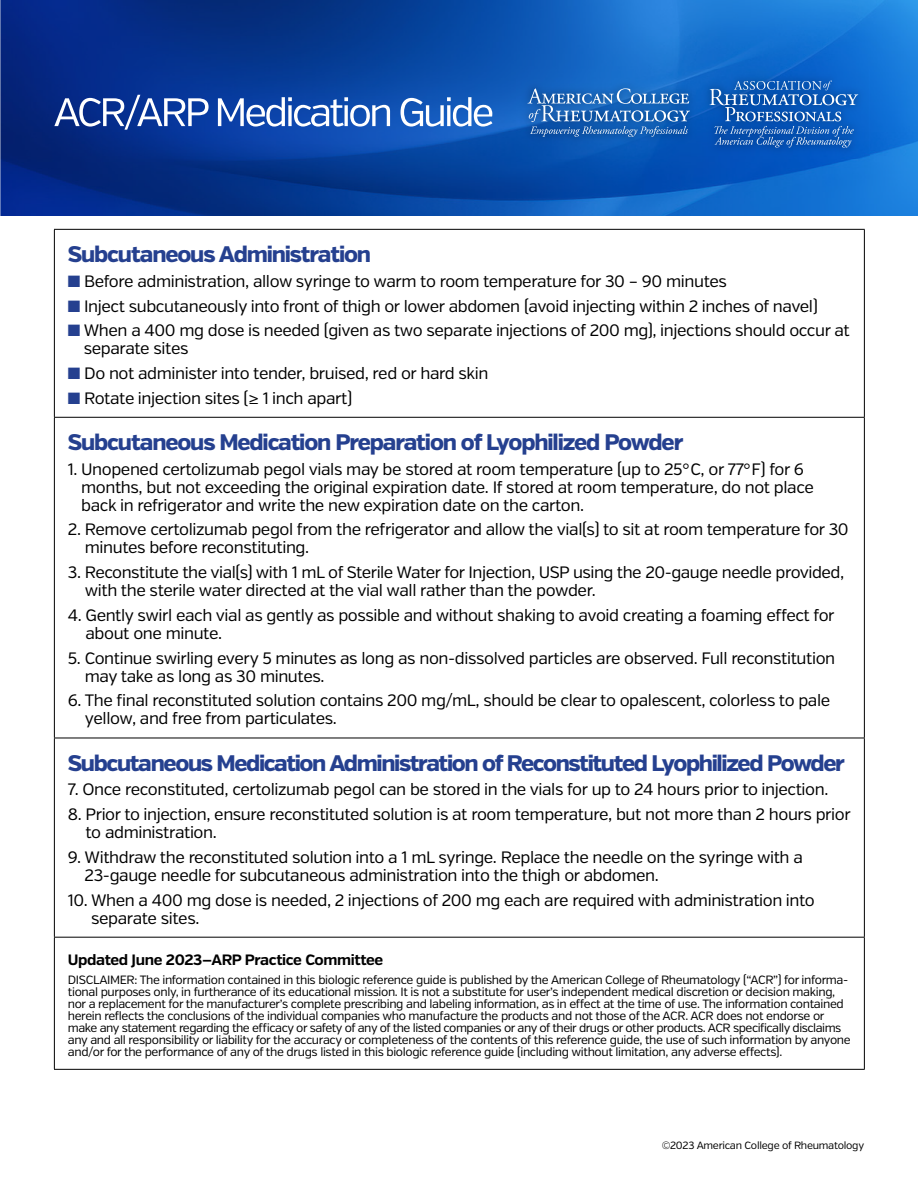
<style>
.page{position:relative;width:918px;height:1188px;background:#fff}
.page>*{position:absolute;margin:0;border:0;box-sizing:border-box;transform-origin:0 0}
.t1{font:800 22.5px "Verb";letter-spacing:-.06em;color:#25408f}
.t2{font:16.5px/18px "Verb";letter-spacing:-.025em;color:#000}
.t3{font:700 15px "Verb";letter-spacing:-.025em;color:#000}
.t4{font:12px/12px "Verb";letter-spacing:-.03em;color:#000}
.t5{font:10.5px "Verb";letter-spacing:-.025em;color:#000}
.s1{color:#25408f}
</style>
<div class="page">
<img style="left:0;top:0;width:918px;height:216px">
<img style="left:516px;top:69px;width:353px;height:90px">
<svg style="left:528px;top:88px;width:162px;height:49px;background:#3977be"></svg>
<svg style="left:710px;top:81px;width:148px;height:67px;background:#2c6dbe"></svg>
<svg style="left:54px;top:95px;width:155px;height:35px"></svg>
<svg style="left:218px;top:97px;width:172px;height:30px"></svg>
<svg style="left:401px;top:97px;width:91px;height:30px"></svg>
<hr style="left:54px;top:229px;width:811px;height:1px;background:#000">
<hr style="left:54px;top:230px;width:1px;height:187px;background:#000">
<hr style="left:864px;top:230px;width:1px;height:187px;background:#000">
<hr style="left:54px;top:417px;width:811px;height:1px;background:#000">
<hr style="left:54px;top:418px;width:1px;height:320px;background:#000">
<hr style="left:864px;top:418px;width:1px;height:320px;background:#000">
<hr style="left:54px;top:738px;width:811px;height:1px;background:#000">
<hr style="left:54px;top:738px;width:1px;height:199px;background:#000">
<hr style="left:864px;top:738px;width:1px;height:199px;background:#000">
<hr style="left:54px;top:937px;width:811px;height:1px;background:#000">
<hr style="left:54px;top:938px;width:1px;height:131px;background:#000">
<hr style="left:864px;top:938px;width:1px;height:131px;background:#000">
<hr style="left:54px;top:1069px;width:811px;height:1px;background:#000">
<h1 class="t1" style="left:68px;top:240px;width:305px">Subcutaneous Administration</h1>
<p class="t2" style="left:68px;top:272px;width:661px"><span class="s1">■</span> Before administration, allow syringe to warm to room temperature for 30 – 90 minutes</p>
<p class="t2" style="left:68px;top:297px;width:752px"><span class="s1">■</span> Inject subcutaneously into front of thigh or lower abdomen (avoid injecting within 2 inches of navel)</p>
<p class="t2" style="left:84px;top:322px;width:768px;text-indent:-16px"><span class="s1">■</span> When a 400 mg dose is needed (given as two separate injections of 200 mg), injections should occur at separate sites</p>
<p class="t2" style="left:68px;top:365px;width:422px"><span class="s1">■</span> Do not administer into tender, bruised, red or hard skin</p>
<p class="t2" style="left:68px;top:389px;width:286px"><span class="s1">■</span> Rotate injection sites (≥ 1 inch apart)</p>
<h1 class="t1" style="left:68px;top:428px;width:617px">Subcutaneous Medication Preparation of Lyophilized Powder</h1>
<p class="t2" style="left:81px;top:460px;width:734px;text-indent:-13px">1. Unopened certolizumab pegol vials may be stored at room temperature (up to 25°C, or 77°F) for 6 months, but not exceeding the original expiration date. If stored at room temperature, do not place back in refrigerator and write the new expiration date on the carton.</p>
<p class="t2" style="left:85px;top:521px;width:765px;text-indent:-17px">2. Remove certolizumab pegol from the refrigerator and allow the vial(s) to sit at room temperature for 30 minutes before reconstituting.</p>
<p class="t2" style="left:85px;top:564px;width:761px;text-indent:-17px">3. Reconstitute the vial(s) with 1 mL of Sterile Water for Injection, USP using the 20-gauge needle provided, with the sterile water directed at the vial wall rather than the powder.</p>
<p class="t2" style="left:86px;top:606px;width:751px;text-indent:-18px">4. Gently swirl each vial as gently as possible and without shaking to avoid creating a foaming effect for about one minute.</p>
<p class="t2" style="left:85px;top:649px;width:752px;text-indent:-17px">5. Continue swirling every 5 minutes as long as non-dissolved particles are observed. Full reconstitution may take as long as 30 minutes.</p>
<p class="t2" style="left:85px;top:692px;width:747px;text-indent:-17px">6. The final reconstituted solution contains 200 mg/mL, should be clear to opalescent, colorless to pale yellow, and free from particulates.</p>
<h1 class="t1" style="left:68px;top:749px;width:779px">Subcutaneous Medication Administration of Reconstituted Lyophilized Powder</h1>
<p class="t2" style="left:68px;top:781px;width:762px">7. Once reconstituted, certolizumab pegol can be stored in the vials for up to 24 hours prior to injection.</p>
<p class="t2" style="left:86px;top:806px;width:767px;text-indent:-18px">8. Prior to injection, ensure reconstituted solution is at room temperature, but not more than 2 hours prior to administration.</p>
<p class="t2" style="left:85px;top:848px;width:720px;text-indent:-17px">9. Withdraw the reconstituted solution into a 1 mL syringe. Replace the needle on the syringe with a<br>23-gauge needle for subcutaneous administration into the thigh or abdomen.</p>
<p class="t2" style="left:91px;top:891px;width:725px;text-indent:-23px">10. When a 400 mg dose is needed, 2 injections of 200 mg each are required with administration into separate sites.</p>
<p class="t3" style="left:68px;top:951px;width:317px">Updated June 2023—ARP Practice Committee</p>
<p class="t4" style="left:68px;top:974px;width:784px">DISCLAIMER: The information contained in this biologic reference guide is published by the American College of Rheumatology (“ACR”) for informa&shy;tional purposes only, in furtherance of its educational mission. It is not a substitute for user’s independent medical discretion or decision making, nor a replacement for the manufacturer’s complete prescribing and labeling information, as in effect at the time of use. The information contained herein reflects the conclusions of the individual companies who manufacture the products and not those of the ACR. ACR does not endorse or make any statement regarding the efficacy or safety of any of the listed companies or any of their drugs or other products. ACR specifically disclaims any and all responsibility or liability for the accuracy or completeness of the contents of this reference guide, the use of such information by anyone and/or for the performance of any of the drugs listed in this biologic reference guide (including without limitation, any adverse effects).</p>
<p class="t5" style="left:662px;top:1139px;width:204px">©2023 American College of Rheumatology</p>
</div>
